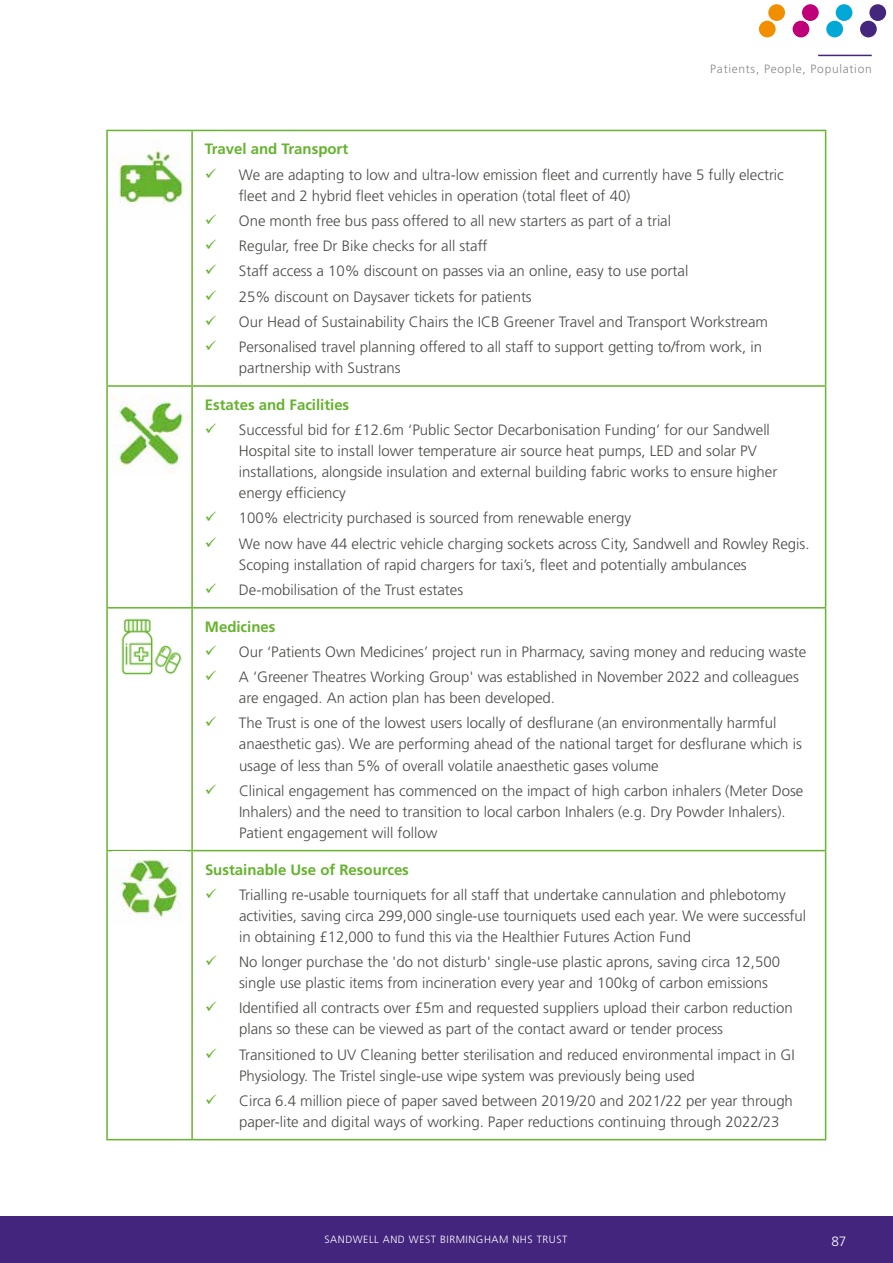
<style>
.page{position:relative;width:893px;height:1263px;background:#fff}
.page>*{position:absolute;margin:0;border:0;box-sizing:border-box;transform-origin:0 0}
.t1{font:300 15px/21px "Frutiger LT Std";color:#4a4a49}
.t2{font:700 15px "Frutiger LT Std";color:#65b32e}
.t3{font:300 13.5px "Frutiger LT Std";color:#fff}
.t4{font:300 12px "Frutiger LT Std";letter-spacing:.06em;color:#878787}
.t5{font:300 10.5px "Frutiger LT Std";letter-spacing:.05em;color:#fff}
.s1{color:#65b32e}
</style>
<div class="page">
<hr style="left:818px;top:55px;width:54px;height:1px;background:#44257d">
<div style="left:0;top:1216px;width:893px;height:47px;background:#44257d"></div>
<div style="left:869px;top:4px;width:17px;height:17px;background:#45267d;border-radius:50%"></div>
<div style="left:860px;top:21px;width:17px;height:16px;background:#45267d;border-radius:50%"></div>
<div style="left:836px;top:4px;width:16px;height:17px;background:#00a8d6;border-radius:50%"></div>
<div style="left:826px;top:21px;width:17px;height:16px;background:#00a8d6;border-radius:50%"></div>
<div style="left:802px;top:4px;width:17px;height:17px;background:#bf0078;border-radius:50%"></div>
<div style="left:793px;top:21px;width:16px;height:16px;background:#bf0078;border-radius:50%"></div>
<div style="left:768px;top:4px;width:17px;height:17px;background:#f28f00;border-radius:50%"></div>
<div style="left:759px;top:21px;width:17px;height:16px;background:#f28f00;border-radius:50%"></div>
<img style="left:111px;top:137px;width:80px;height:69px">
<img style="left:111px;top:393px;width:78px;height:80px">
<img style="left:112px;top:608px;width:78px;height:67px">
<hr style="left:106px;top:130px;width:86px;height:1px;background:#65b32e">
<hr style="left:106px;top:131px;width:2px;height:254px;background:#65b32e">
<hr style="left:192px;top:130px;width:634px;height:1px;background:#65b32e">
<hr style="left:191px;top:131px;width:2px;height:254px;background:#65b32e">
<hr style="left:825px;top:131px;width:1px;height:254px;background:#65b32e">
<hr style="left:106px;top:385px;width:86px;height:2px;background:#65b32e">
<hr style="left:106px;top:387px;width:2px;height:220px;background:#65b32e">
<hr style="left:192px;top:385px;width:634px;height:2px;background:#65b32e">
<hr style="left:191px;top:387px;width:2px;height:220px;background:#65b32e">
<hr style="left:825px;top:387px;width:1px;height:220px;background:#65b32e">
<hr style="left:106px;top:607px;width:86px;height:1px;background:#65b32e">
<hr style="left:106px;top:608px;width:2px;height:242px;background:#65b32e">
<hr style="left:192px;top:607px;width:634px;height:1px;background:#65b32e">
<hr style="left:191px;top:608px;width:2px;height:242px;background:#65b32e">
<hr style="left:825px;top:608px;width:1px;height:242px;background:#65b32e">
<hr style="left:106px;top:850px;width:86px;height:1px;background:#65b32e">
<hr style="left:106px;top:851px;width:2px;height:288px;background:#65b32e">
<hr style="left:192px;top:850px;width:634px;height:1px;background:#65b32e">
<hr style="left:191px;top:851px;width:2px;height:288px;background:#65b32e">
<hr style="left:825px;top:851px;width:1px;height:288px;background:#65b32e">
<hr style="left:106px;top:1139px;width:86px;height:1px;background:#65b32e">
<hr style="left:192px;top:1139px;width:634px;height:1px;background:#65b32e">
<img style="left:112px;top:856px;width:69px;height:64px">
<p class="t4" style="left:710px;top:62px;width:163px">Patients, People, Population</p>
<p class="t2" style="left:205px;top:140px;width:145px">Travel and Transport</p>
<p class="t1" style="left:239px;top:164px;width:546px;text-indent:-34px"><span class="s1">✓</span> We are adapting to low and ultra-low emission fleet and currently have 5 fully electric fleet and 2 hybrid fleet vehicles in operation (total fleet of 40)</p>
<p class="t1" style="left:205px;top:210px;width:468px"><span class="s1">✓</span> One month free bus pass offered to all new starters as part of a trial</p>
<p class="t1" style="left:205px;top:236px;width:284px"><span class="s1">✓</span> Regular, free Dr Bike checks for all staff</p>
<p class="t1" style="left:205px;top:261px;width:485px"><span class="s1">✓</span> Staff access a 10% discount on passes via an online, easy to use portal</p>
<p class="t1" style="left:205px;top:286px;width:328px"><span class="s1">✓</span> 25% discount on Daysaver tickets for patients</p>
<p class="t1" style="left:205px;top:311px;width:565px"><span class="s1">✓</span> Our Head of Sustainability Chairs the ICB Greener Travel and Transport Workstream</p>
<p class="t1" style="left:239px;top:337px;width:525px;text-indent:-34px"><span class="s1">✓</span> Personalised travel planning offered to all staff to support getting to/from work, in partnership with Sustrans</p>
<p class="t2" style="left:205px;top:396px;width:146px">Estates and Facilities</p>
<p class="t1" style="left:239px;top:420px;width:540px;text-indent:-34px"><span class="s1">✓</span> Successful bid for £12.6m ‘Public Sector Decarbonisation Funding’ for our Sandwell Hospital site to install lower temperature air source heat pumps, LED and solar PV installations, alongside insulation and external building fabric works to ensure higher energy efficiency</p>
<p class="t1" style="left:205px;top:508px;width:428px"><span class="s1">✓</span> 100% electricity purchased is sourced from renewable energy</p>
<p class="t1" style="left:239px;top:533px;width:572px;text-indent:-34px"><span class="s1">✓</span> We now have 44 electric vehicle charging sockets across City, Sandwell and Rowley Regis.<br>Scoping installation of rapid chargers for taxi’s, fleet and potentially ambulances</p>
<p class="t1" style="left:205px;top:579px;width:260px"><span class="s1">✓</span> De-mobilisation of the Trust estates</p>
<p class="t2" style="left:205px;top:618px;width:72px">Medicines</p>
<p class="t1" style="left:205px;top:641px;width:603px"><span class="s1">✓</span> Our ‘Patients Own Medicines’ project run in Pharmacy, saving money and reducing waste</p>
<p class="t1" style="left:239px;top:667px;width:561px;text-indent:-34px"><span class="s1">✓</span> A ‘Greener Theatres Working Group' was established in November 2022 and colleagues are engaged. An action plan has been developed.</p>
<p class="t1" style="left:239px;top:713px;width:564px;text-indent:-34px"><span class="s1">✓</span> The Trust is one of the lowest users locally of desflurane (an environmentally harmful anaesthetic gas). We are performing ahead of the national target for desflurane which is usage of less than 5% of overall volatile anaesthetic gases volume</p>
<p class="t1" style="left:239px;top:780px;width:566px;text-indent:-34px"><span class="s1">✓</span> Clinical engagement has commenced on the impact of high carbon inhalers (Meter Dose<br>Inhalers) and the need to transition to local carbon Inhalers (e.g. Dry Powder Inhalers).<br>Patient engagement will follow</p>
<p class="t2" style="left:205px;top:860px;width:205px">Sustainable Use of Resources</p>
<p class="t1" style="left:239px;top:884px;width:569px;text-indent:-34px"><span class="s1">✓</span> Trialling re-usable tourniquets for all staff that undertake cannulation and phlebotomy activities, saving circa 299,000 single-use tourniquets used each year. We were successful in obtaining £12,000 to fund this via the Healthier Futures Action Fund</p>
<p class="t1" style="left:239px;top:951px;width:542px;text-indent:-34px"><span class="s1">✓</span> No longer purchase the 'do not disturb' single-use plastic aprons, saving circa 12,500 single use plastic items from incineration every year and 100kg of carbon emissions</p>
<p class="t1" style="left:239px;top:998px;width:555px;text-indent:-34px"><span class="s1">✓</span> Identified all contracts over £5m and requested suppliers upload their carbon reduction plans so these can be viewed as part of the contact award or tender process</p>
<p class="t1" style="left:239px;top:1044px;width:557px;text-indent:-34px"><span class="s1">✓</span> Transitioned to UV Cleaning better sterilisation and reduced environmental impact in GI<br>Physiology. The Tristel single-use wipe system was previously being used</p>
<p class="t1" style="left:239px;top:1090px;width:555px;text-indent:-34px"><span class="s1">✓</span> Circa 6.4 million piece of paper saved between 2019/20 and 2021/22 per year through paper-lite and digital ways of working. Paper reductions continuing through 2022/23</p>
<p class="t5" style="left:324px;top:1233px;width:244px">SANDWELL AND WEST BIRMINGHAM NHS TRUST</p>
<p class="t3" style="left:831px;top:1233px;width:17px">87</p>
</div>
